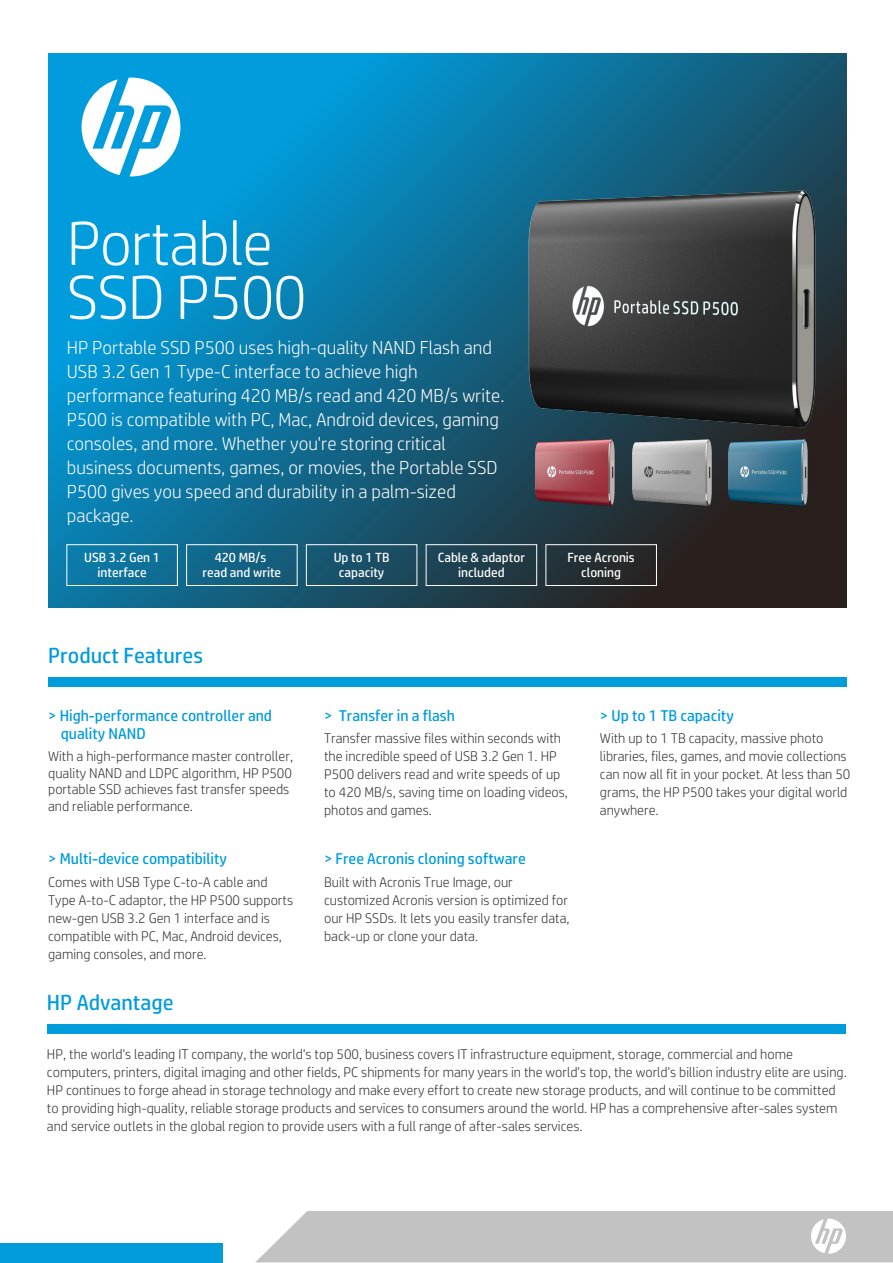
<style>
.page{position:relative;width:893px;height:1263px;background:#fff}
.page>*{position:absolute;margin:0;border:0;box-sizing:border-box;transform-origin:0 0}
.t1{font:300 60px/54px "HP Simplified Hans";letter-spacing:-.02em;color:#f8fcfe}
.t2{font:21px "HP Simplified Hans";color:#009cdc}
.t3{font:300 18px/24px "HP Simplified Hans";color:#fff}
.t4{font:15px/18px "HP Simplified Hans";color:#009cdc}
.t5{font:300 13.5px/18px "HP Simplified Hans";color:#323333}
.t6{font:12.75px/15.3px "HP Simplified Hans";color:#fff;text-align:center}
</style>
<div class="page">
<div style="left:256px;top:1211px;width:637px;height:51px;background:#c2c2c2"></div>
<div style="left:48px;top:677px;width:799px;height:9px;background:#009cdc"></div>
<svg style="left:48px;top:53px;width:799px;height:555px;background:#0f6c92"></svg>
<div style="left:0;top:1243px;width:223px;height:20px;background:#009cdc"></div>
<svg style="left:82px;top:78px;width:98px;height:98px"></svg>
<div style="left:47px;top:1025px;width:798px;height:9px;background:#009cdc"></div>
<div style="left:66px;top:544px;width:112px;height:42px;border:1px solid #fff"></div>
<div style="left:186px;top:544px;width:112px;height:42px;border:1px solid #fff"></div>
<div style="left:306px;top:544px;width:111px;height:42px;border:1px solid #fff"></div>
<div style="left:426px;top:544px;width:111px;height:42px;border:1px solid #fff"></div>
<div style="left:545px;top:544px;width:112px;height:42px;border:1px solid #fff"></div>
<img style="left:525px;top:187px;width:293px;height:244px">
<img style="left:534px;top:439px;width:82px;height:68px">
<img style="left:727px;top:439px;width:82px;height:68px">
<img style="left:631px;top:439px;width:81px;height:68px">
<h1 class="t1" style="left:67px;top:217px;width:241px">Portable<br>SSD P500</h1>
<p class="t3" style="left:67px;top:335px;width:439px">HP Portable SSD P500 uses high-quality NAND Flash and USB 3.2 Gen 1 Type-C interface to achieve high performance featuring 420 MB/s read and 420 MB/s write.<br>P500 is compatible with PC, Mac, Android devices, gaming consoles, and more. Whether you're storing critical business documents, games, or movies, the Portable SSD P500 gives you speed and durability in a palm-sized package.</p>
<p class="t6" style="left:84px;top:550px;width:77px">USB 3.2 Gen 1 interface</p>
<p class="t6" style="left:202px;top:550px;width:80px">420 MB/s read and write</p>
<p class="t6" style="left:334px;top:550px;width:57px">Up to 1 TB capacity</p>
<p class="t6" style="left:438px;top:550px;width:89px">Cable &amp; adaptor included</p>
<p class="t6" style="left:567px;top:550px;width:69px">Free Acronis cloning</p>
<h2 class="t2" style="left:48px;top:644px;width:156px">Product Features</h2>
<p class="t4" style="left:61px;top:706px;width:213px;text-indent:-13px">&gt; High-performance controller and quality NAND</p>
<p class="t4" style="left:324px;top:706px;width:132px">&gt; Transfer in a flash</p>
<p class="t5" style="left:324px;top:729px;width:245px">Transfer massive files within seconds with the incredible speed of USB 3.2 Gen 1. HP P500 delivers read and write speeds of up to 420 MB/s, saving time on loading videos, photos and games.</p>
<p class="t5" style="left:48px;top:748px;width:246px;line-height:16.5px">With a high-performance master controller, quality NAND and LDPC algorithm, HP P500 portable SSD achieves fast transfer speeds and reliable performance.</p>
<p class="t4" style="left:48px;top:850px;width:180px">&gt; Multi-device compatibility</p>
<p class="t5" style="left:48px;top:873px;width:247px">Comes with USB Type C-to-A cable and Type A-to-C adaptor, the HP P500 supports new-gen USB 3.2 Gen 1 interface and is compatible with PC, Mac, Android devices, gaming consoles, and more.</p>
<h2 class="t2" style="left:47px;top:991px;width:128px">HP Advantage</h2>
<p class="t4" style="left:324px;top:850px;width:203px">&gt; Free Acronis cloning software</p>
<p class="t5" style="left:324px;top:873px;width:247px">Built with Acronis True Image, our customized Acronis version is optimized for our HP SSDs. It lets you easily transfer data, back-up or clone your data.</p>
<p class="t4" style="left:600px;top:706px;width:135px">&gt; Up to 1 TB capacity</p>
<p class="t5" style="left:600px;top:729px;width:252px">With up to 1 TB capacity, massive photo libraries, files, games, and movie collections can now all fit in your pocket. At less than 50 grams, the HP P500 takes your digital world anywhere.</p>
<p class="t5" style="left:47px;top:1045px;width:801px">HP, the world's leading IT company, the world's top 500, business covers IT infrastructure equipment, storage, commercial and home computers, printers, digital imaging and other fields, PC shipments for many years in the world's top, the world's billion industry elite are using.<br>HP continues to forge ahead in storage technology and make every effort to create new storage products, and will continue to be committed to providing high-quality, reliable storage products and services to consumers around the world. HP has a comprehensive after-sales system and service outlets in the global region to provide users with a full range of after-sales services.</p>
</div>
